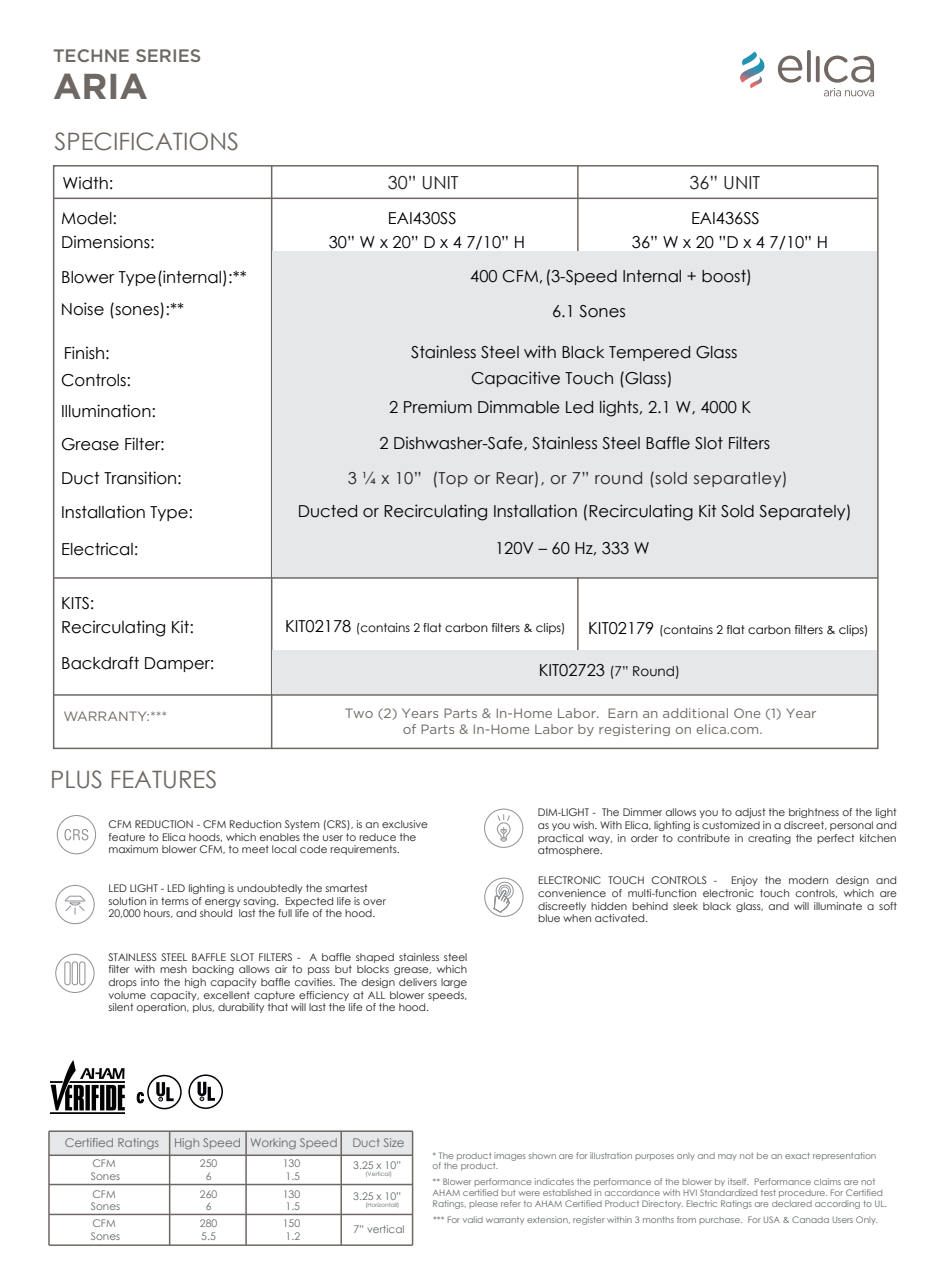
<style>
.page{position:relative;width:936px;height:1276px;background:#fff}
.page>*{position:absolute;margin:0;border:0;box-sizing:border-box;transform-origin:0 0}
.t1{font:700 36px "Gotham";color:#6e6864}
.t2{font:24px "Century Gothic";color:#6e6864}
.t3{font:18px "Century Gothic";color:#231f20}
.t4{font:500 18px "Gotham";color:#6e6864}
.t5{font:16.5px/24px "Century Gothic";color:#000001}
.t6{font:16.5px "Century Gothic";letter-spacing:.025em;color:#231f20}
.t7{font:13.5px/16.2px "Gotham";color:#6f6964;text-align:center}
.t8{font:13.5px "Century Gothic";color:#000001}
.t9{font:12px "Century Gothic";color:#000001}
.t10{font:12px "Century Gothic";letter-spacing:-.005em;color:#626768}
.t11{font:10.5px/12.6px "Century Gothic";color:#231f20;text-align:justify}
.t12{font:10.5px/12.8px "Century Gothic";color:#626768}
.t13{font:9px/10.8px "Century Gothic";color:#626768}
.t14{font:6px "Century Gothic";color:#626768}
.s1{font-size:16.5px}
</style>
<div class="page">
<hr style="left:271px;top:166px;width:1px;height:583px;background:#6e6864">
<hr style="left:577px;top:166px;width:1px;height:510px;background:#6e6864">
<hr style="left:54px;top:198px;width:823px;height:1px;background:#6e6864">
<hr style="left:54px;top:577px;width:823px;height:2px;background:#6e6864">
<hr style="left:54px;top:694px;width:823px;height:2px;background:#6e6864">
<svg style="left:777px;top:56px;width:25px;height:27px"></svg>
<svg style="left:806px;top:50px;width:4px;height:32px"></svg>
<svg style="left:815px;top:56px;width:4px;height:26px"></svg>
<svg style="left:740px;top:52px;width:24px;height:36px"></svg>
<svg style="left:823px;top:56px;width:51px;height:40px"></svg>
<div style="left:272px;top:251px;width:604px;height:326px;background:#e6e7e9"></div>
<div style="left:272px;top:650px;width:605px;height:43px;background:#e6e7e9"></div>
<div style="left:57px;top:815px;width:39px;height:39px;border:1px solid #939598;border-radius:50%"></div>
<svg style="left:64px;top:829px;width:24px;height:11px"></svg>
<div style="left:484px;top:808px;width:39px;height:40px;border:1px solid #939598;border-radius:50%"></div>
<svg style="left:496px;top:814px;width:15px;height:28px"></svg>
<div style="left:55px;top:885px;width:40px;height:39px;border:1px solid #939598;border-radius:50%"></div>
<div style="left:65px;top:899px;width:20px;height:2px;border:1px solid #939598"></div>
<svg style="left:65px;top:901px;width:20px;height:13px"></svg>
<div style="left:55px;top:953px;width:40px;height:40px;border:1px solid #939598;border-radius:50%"></div>
<div style="left:64px;top:961px;width:7px;height:24px;border:1px solid #939598;border-radius:2px"></div>
<div style="left:72px;top:961px;width:6px;height:24px;border:1px solid #939598;border-radius:2px"></div>
<div style="left:79px;top:961px;width:6px;height:24px;border:1px solid #939598;border-radius:2px"></div>
<div style="left:484px;top:877px;width:39px;height:40px;border:1px solid #939598;border-radius:50%"></div>
<svg style="left:492px;top:880px;width:23px;height:33px"></svg>
<div style="left:49px;top:1131px;width:363px;height:24px;background:#e6e7e9"></div>
<hr style="left:49px;top:1154px;width:363px;height:2px;background:#6e6864">
<hr style="left:49px;top:1130px;width:363px;height:2px;background:#6e6864">
<hr style="left:49px;top:1244px;width:363px;height:2px;background:#6e6864">
<hr style="left:49px;top:1183px;width:363px;height:2px;background:#6e6864">
<hr style="left:49px;top:1213px;width:363px;height:2px;background:#6e6864">
<hr style="left:48px;top:1131px;width:2px;height:114px;background:#6e6864">
<hr style="left:412px;top:1131px;width:1px;height:114px;background:#6e6864">
<hr style="left:169px;top:1131px;width:1px;height:114px;background:#6e6864">
<hr style="left:245px;top:1131px;width:2px;height:114px;background:#6e6864">
<hr style="left:340px;top:1131px;width:2px;height:114px;background:#6e6864">
<svg style="left:197px;top:1081px;width:18px;height:20px"></svg>
<div style="left:188px;top:1074px;width:35px;height:35px;border:2px solid #000007;border-radius:50%"></div>
<svg style="left:156px;top:1082px;width:18px;height:19px"></svg>
<div style="left:147px;top:1075px;width:35px;height:34px;border:2px solid #000007;border-radius:50%"></div>
<svg style="left:136px;top:1092px;width:8px;height:11px"></svg>
<img style="left:51px;top:1061px;width:73px;height:53px">
<h3 class="t4" style="left:53px;top:44px;width:150px">TECHNE SERIES</h3>
<h1 class="t1" style="left:53px;top:63px;width:97px">ARIA</h1>
<h2 class="t2" style="left:54px;top:125px;width:186px">SPECIFICATIONS</h2>
<h3 class="t5" style="left:63px;top:171px;width:52px">Width:</h3>
<h3 class="t5" style="left:61px;top:206px;width:95px">Model:<br>Dimensions:</h3>
<h3 class="t3" style="left:388px;top:169px;width:72px">30” UNIT</h3>
<h3 class="t3" style="left:689px;top:169px;width:72px">36” UNIT</h3>
<h3 class="t5" style="left:329px;top:206px;width:198px;text-align:center">EAI430SS<br>30” W x 20” D x 4 7/10” H</h3>
<h3 class="t5" style="left:632px;top:206px;width:198px;text-align:center">EAI436SS<br>36” W x 20 ”D x 4 7/10” H</h3>
<h3 class="t5" style="left:61px;top:264px;width:187px">Blower Type(internal):**</h3>
<h3 class="t5" style="left:552px;top:259px;width:202px;line-height:34.3px;text-indent:-82px">400 CFM, (3-Speed Internal + boost)<br>6.1 Sones</h3>
<h3 class="t5" style="left:64px;top:341px;width:47px">Finish:</h3>
<h3 class="t5" style="left:411px;top:339px;width:328px;line-height:26.1px;text-align:center">Stainless Steel with Black Tempered Glass<br>Capacitive Touch (Glass)</h3>
<h3 class="t5" style="left:61px;top:297px;width:125px">Noise (sones):**</h3>
<h3 class="t5" style="left:61px;top:363px;width:96px;line-height:31.5px">Controls:<br>Illumination:</h3>
<h3 class="t5" style="left:61px;top:432px;width:105px">Grease Filter:</h3>
<h3 class="t5" style="left:389px;top:395px;width:364px">2 Premium Dimmable Led lights, 2.1 W, 4000 K</h3>
<h3 class="t5" style="left:379px;top:431px;width:392px">2 Dishwasher-Safe, Stainless Steel Baffle Slot Filters</h3>
<h3 class="t5" style="left:61px;top:465px;width:122px">Duct Transition:</h3>
<h3 class="t5" style="left:61px;top:499px;width:133px">Installation Type:</h3>
<h3 class="t5" style="left:61px;top:537px;width:79px">Electrical:</h3>
<h3 class="t5" style="left:61px;top:591px;width:134px">KITS:<br>Recirculating Kit:</h3>
<h3 class="t5" style="left:61px;top:651px;width:155px">Backdraft Damper:</h3>
<h3 class="t6" style="left:348px;top:466px;width:441px">3 ¼ x 10” (Top or Rear), or 7” round (sold separatley)</h3>
<h3 class="t5" style="left:298px;top:498px;width:555px">Ducted or Recirculating Installation (Recirculating Kit Sold Separately)</h3>
<h3 class="t5" style="left:495px;top:536px;width:156px">120V – 60 Hz, 333 W</h3>
<p class="t9" style="left:285px;top:620px;width:282px"><span class="s1">KIT02178</span> (contains 2 flat carbon filters &amp; clips)</p>
<p class="t9" style="left:588px;top:621px;width:282px"><span class="s1">KIT02179</span> (contains 2 flat carbon filters &amp; clips)</p>
<p class="t8" style="left:538px;top:661px;width:143px"><span class="s1">KIT02723</span> (7” Round)</p>
<p class="t7" style="left:63px;top:707px;width:105px">WARRANTY:***</p>
<p class="t7" style="left:344px;top:705px;width:473px">Two (2) Years Parts &amp; In-Home Labor. Earn an additional One (1) Year of Parts &amp; In-Home Labor by registering on elica.com.</p>
<h2 class="t2" style="left:50px;top:762px;width:169px">PLUS FEATURES</h2>
<p class="t11" style="left:109px;top:818px;width:321px;text-align:left">CFM REDUCTION - CFM Reduction System (CRS), is an exclusive feature to Elica hoods, which enables the user to reduce the maximum blower CFM, to meet local code requirements.</p>
<p class="t11" style="left:109px;top:882px;width:279px;text-align:left">LED LIGHT - LED lighting is undoubtedly the smartest solution in terms of energy saving. Expected life is over<br>20,000 hours, and should last the full life of the hood.</p>
<p class="t11" style="left:108px;top:950px;width:360px">STAINLESS STEEL BAFFLE SLOT FILTERS - A baffle shaped stainless steel filter with mesh backing allows air to pass but blocks grease, which drops into the high capacity baffle cavities. The design delivers large volume capacity, excellent capture efficiency at ALL blower speeds, silent operation, plus, durability that will last the life of the hood.</p>
<p class="t11" style="left:538px;top:806px;width:360px">DIM-LIGHT - The Dimmer allows you to adjust the brightness of the light as you wish. With Elica, lighting is customized in a discreet, personal and practical way, in order to contribute in creating the perfect kitchen atmosphere.</p>
<p class="t11" style="left:538px;top:874px;width:181px">ELECTRONIC TOUCH CONTROLS -</p>
<p class="t11" style="left:538px;top:874px;width:360px;text-indent:193px">Enjoy the modern design and convenience of multi-function electronic touch controls, which are discreetly hidden behind sleek black glass, and will illuminate a soft blue when activated.</p>
<p class="t10" style="left:65px;top:1134px;width:96px">Certified Ratings</p>
<p class="t12" style="left:91px;top:1167px;width:31px;line-height:17.9px">Sones<br>CFM</p>
<p class="t10" style="left:174px;top:1134px;width:68px">High Speed</p>
<p class="t12" style="left:206px;top:1169px;width:7px">6</p>
<p class="t10" style="left:250px;top:1134px;width:89px">Working Speed</p>
<p class="t12" style="left:285px;top:1169px;width:16px">1.5</p>
<p class="t10" style="left:352px;top:1134px;width:54px">Duct Size</p>
<p class="t12" style="left:353px;top:1159px;width:49px">3.25 x 10”</p>
<p class="t14" style="left:365px;top:1170px;width:28px">(Vertical)</p>
<p class="t13" style="left:432px;top:1149px;width:445px">* The product images shown are for illustration purposes only and may not be an exact representation</p>
<p class="t12" style="left:92px;top:1156px;width:25px">CFM</p>
<p class="t12" style="left:200px;top:1156px;width:19px">250</p>
<p class="t13" style="left:432px;top:1160px;width:67px">of the product.</p>
<p class="t12" style="left:283px;top:1156px;width:19px">130</p>
<p class="t13" style="left:432px;top:1176px;width:456px">** Blower performance indicates the performance of the blower by itself. Performance claims are not<br>AHAM certified but were established in accordance with HVI Standardized test procedure. For Certified<br>Ratings, please refer to AHAM Certified Product Directory. Electric Ratings are declared according to UL.</p>
<p class="t13" style="left:433px;top:1214px;width:447px">*** For valid warranty extension, register within 3 months from purchase. For USA &amp; Canada Users Only.</p>
<p class="t12" style="left:200px;top:1187px;width:19px;text-align:center">260<br>6</p>
<p class="t12" style="left:283px;top:1187px;width:19px">130<br>1.5</p>
<p class="t12" style="left:353px;top:1189px;width:49px">3.25 x 10”</p>
<p class="t14" style="left:365px;top:1200px;width:36px">(Horizontall)</p>
<p class="t12" style="left:91px;top:1197px;width:31px;line-height:17.1px">Sones<br>CFM</p>
<p class="t12" style="left:200px;top:1217px;width:19px">280<br>5.5</p>
<p class="t12" style="left:283px;top:1217px;width:19px">150<br>1.2</p>
<p class="t12" style="left:353px;top:1222px;width:53px">7” vertical</p>
<p class="t12" style="left:91px;top:1230px;width:31px">Sones</p>
</div>
